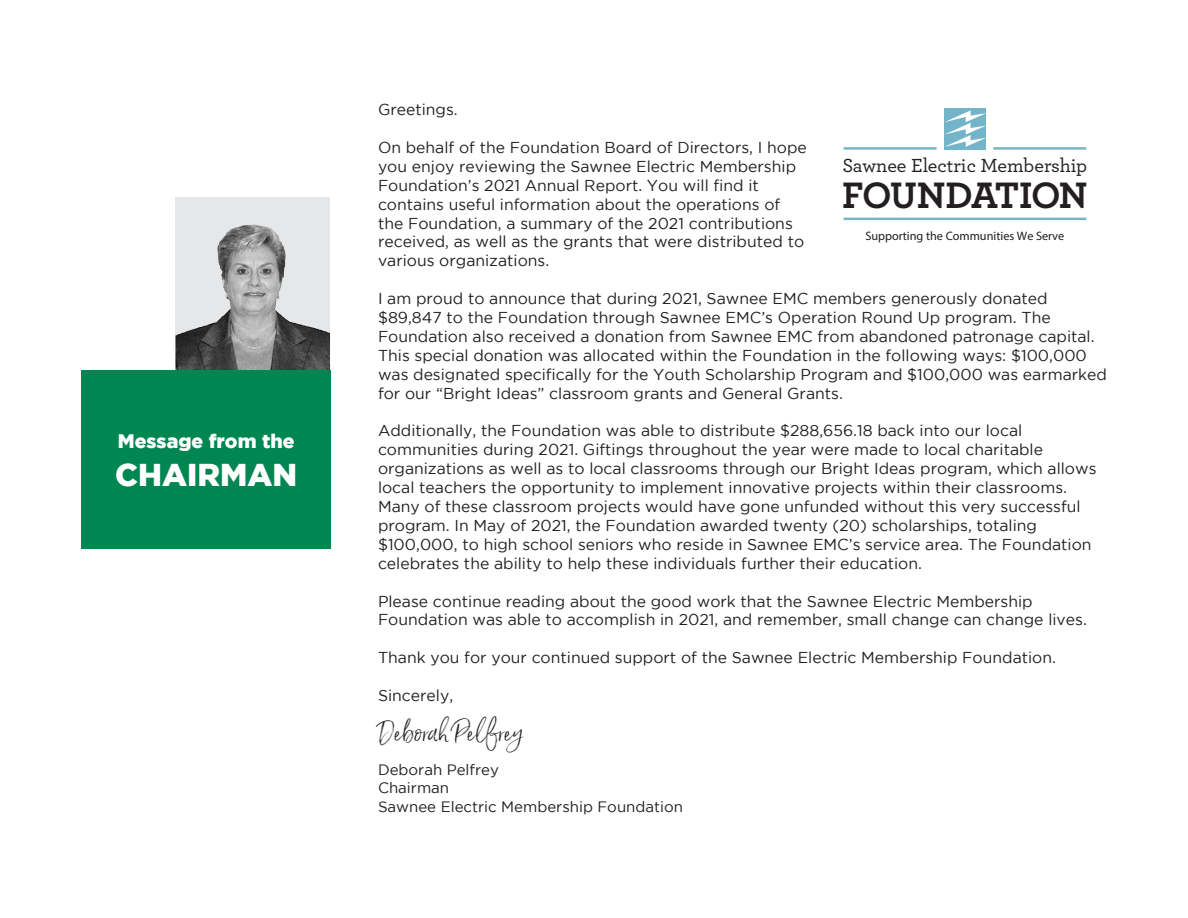
<style>
.page{position:relative;width:1188px;height:918px;background:#fff}
.page>*{position:absolute;margin:0;border:0;box-sizing:border-box;transform-origin:0 0}
.t1{font:700 38.7px "Archer Pro";letter-spacing:-.04em;color:#231f20}
.t2{font:900 31.5px "Gotham";color:#fff}
.t3{font:25.5px "Saturday Script";color:#231f20}
.t4{font:500 19.8px "Archer Pro";color:#231f20}
.t5{font:900 19.5px "Gotham";color:#fff}
.t6{font:15.75px/18.9px "Gotham";color:#231f20}
.t7{font:15px "Gotham";color:#231f20}
.t8{font:12.3px "Myriad Pro";color:#231f20}
</style>
<div class="page">
<div style="left:176px;top:197px;width:154px;height:174px;background:#e6e7e9"></div>
<img style="left:176px;top:224px;width:154px;height:147px">
<div style="left:81px;top:371px;width:249px;height:178px;background:#008751"></div>
<div style="left:944px;top:108px;width:42px;height:42px;background:#74b4c9"></div>
<svg style="left:945px;top:110px;width:41px;height:37px"></svg>
<hr style="left:844px;top:218px;width:242px;height:2px;background:#74b4c9">
<hr style="left:844px;top:147px;width:93px;height:3px;background:#74b4c9">
<hr style="left:993px;top:147px;width:93px;height:3px;background:#74b4c9">
<p class="t5" style="left:118px;top:430px;width:178px">Message from the</p>
<p class="t2" style="left:115px;top:457px;width:184px">CHAIRMAN</p>
<p class="t6" style="left:378px;top:100px;width:81px">Greetings.</p>
<p class="t6" style="left:378px;top:138px;width:430px">On behalf of the Foundation Board of Directors, I hope you enjoy reviewing the Sawnee Electric Membership Foundation’s 2021 Annual Report. You will find it contains useful information about the operations of the Foundation, a summary of the 2021 contributions received, as well as the grants that were distributed to various organizations.</p>
<p class="t6" style="left:378px;top:289px;width:731px">I am proud to announce that during 2021, Sawnee EMC members generously donated $89,847 to the Foundation through Sawnee EMC’s Operation Round Up program. The Foundation also received a donation from Sawnee EMC from abandoned patronage capital.<br>This special donation was allocated within the Foundation in the following ways: $100,000 was designated specifically for the Youth Scholarship Program and $100,000 was earmarked for our “Bright Ideas” classroom grants and General Grants.</p>
<p class="t6" style="left:378px;top:421px;width:720px">Additionally, the Foundation was able to distribute $288,656.18 back into our local communities during 2021. Giftings throughout the year were made to local charitable organizations as well as to local classrooms through our Bright Ideas program, which allows local teachers the opportunity to implement innovative projects within their classrooms.<br>Many of these classroom projects would have gone unfunded without this very successful program. In May of 2021, the Foundation awarded twenty (20) scholarships, totaling $100,000, to high school seniors who reside in Sawnee EMC’s service area. The Foundation celebrates the ability to help these individuals further their education.</p>
<p class="t6" style="left:378px;top:591px;width:710px">Please continue reading about the good work that the Sawnee Electric Membership<br>Foundation was able to accomplish in 2021, and remember, small change can change lives.</p>
<p class="t6" style="left:378px;top:648px;width:680px">Thank you for your continued support of the Sawnee Electric Membership Foundation.</p>
<p class="t6" style="left:378px;top:686px;width:77px">Sincerely,</p>
<p class="t4" style="left:842px;top:151px;width:246px">Sawnee Electric Membership</p>
<p class="t1" style="left:842px;top:164px;width:247px">FOUNDATION</p>
<p class="t8" style="left:865px;top:229px;width:200px">Supporting the Communities We Serve</p>
<p class="t3" style="left:378px;top:716px;width:146px">Deborah Pelfrey</p>
<p class="t7" style="left:378px;top:761px;width:122px">Deborah Pelfrey</p>
<p class="t7" style="left:378px;top:779px;width:73px">Chairman</p>
<p class="t7" style="left:378px;top:798px;width:307px">Sawnee Electric Membership Foundation</p>
</div>
